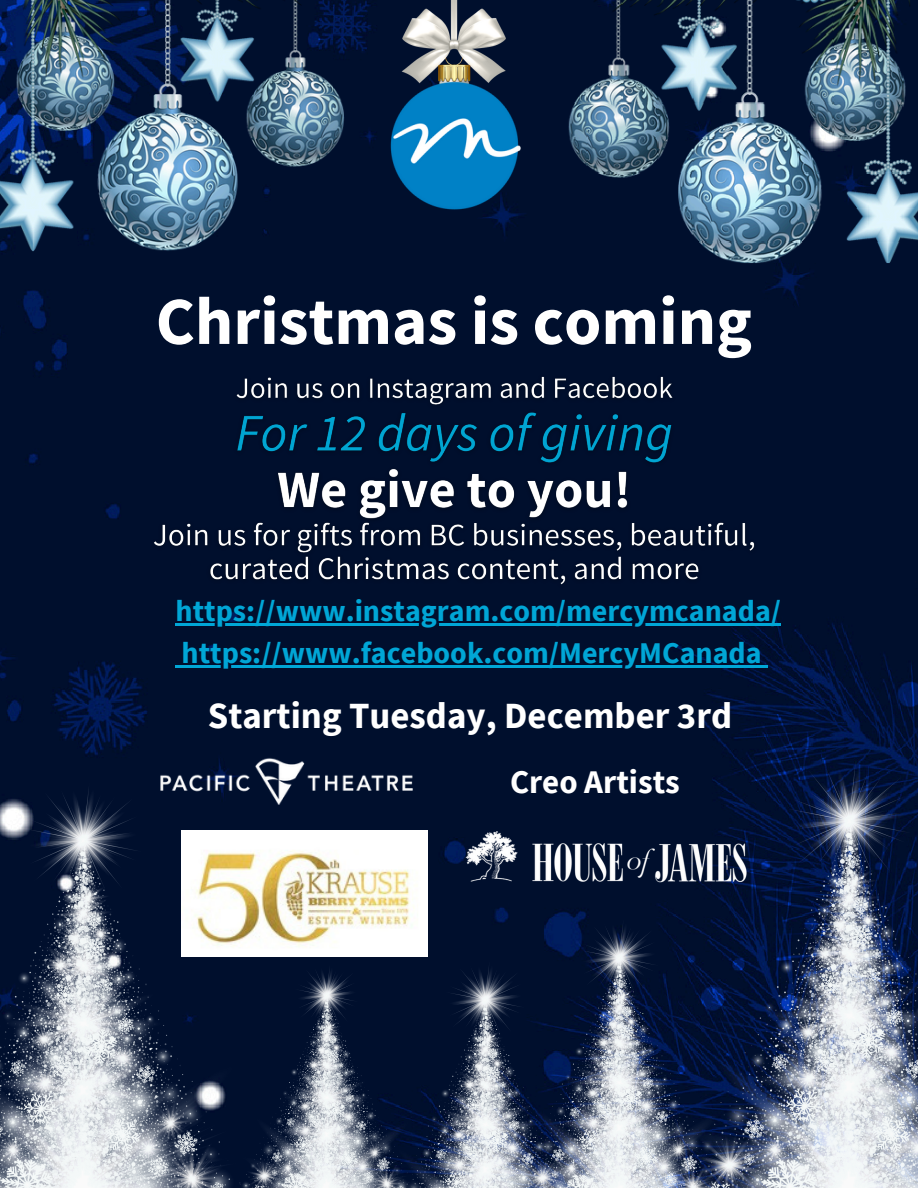
<style>
.page{position:relative;width:918px;height:1188px;background:#fff}
.page>*{position:absolute;margin:0;border:0;box-sizing:border-box;transform-origin:0 0}
.t1{font:700 67.35px "Source Sans Pro";color:#fff}
.t2{font:700 36.9px "Source Sans Pro";color:#fff}
.t3{font:700 33px "Source Sans Pro";color:#fff}
.t4{font:700 30px "Source Sans Pro";color:#00a6d6}
</style>
<div class="page">
<img style="left:0;top:0;width:918px;height:962px">
<img style="left:0;top:780px;width:249px;height:408px">
<img style="left:672px;top:758px;width:246px;height:430px">
<img style="left:394px;top:0;width:121px;height:35px">
<img style="left:505px;top:917px;width:226px;height:271px">
<img style="left:371px;top:959px;width:226px;height:229px">
<img style="left:234px;top:962px;width:184px;height:226px">
<img style="left:182px;top:831px;width:246px;height:126px">
<img style="left:454px;top:831px;width:294px;height:54px">
<img style="left:156px;top:749px;width:262px;height:63px">
<img style="left:344px;top:35px;width:221px;height:221px">
<img style="left:145px;top:369px;width:619px;height:225px">
<hr style="left:176px;top:624px;width:605px;height:2px;background:#00a6d6">
<svg style="left:176px;top:665px;width:6px;height:2px"></svg>
<hr style="left:182px;top:665px;width:580px;height:2px;background:#00a6d6">
<svg style="left:762px;top:665px;width:6px;height:2px"></svg>
<p class="t1" style="left:156px;top:278px;width:598px">Christmas is coming</p>
<p class="t4" style="left:176px;top:592px;width:607px">https://www.instagram.com/mercymcanada/</p>
<p class="t4" style="left:182px;top:633px;width:582px">https://www.facebook.com/MercyMCanada</p>
<p class="t2" style="left:208px;top:692px;width:526px">Starting Tuesday, December 3rd</p>
<p class="t3" style="left:510px;top:761px;width:171px">Creo Artists</p>
</div>
